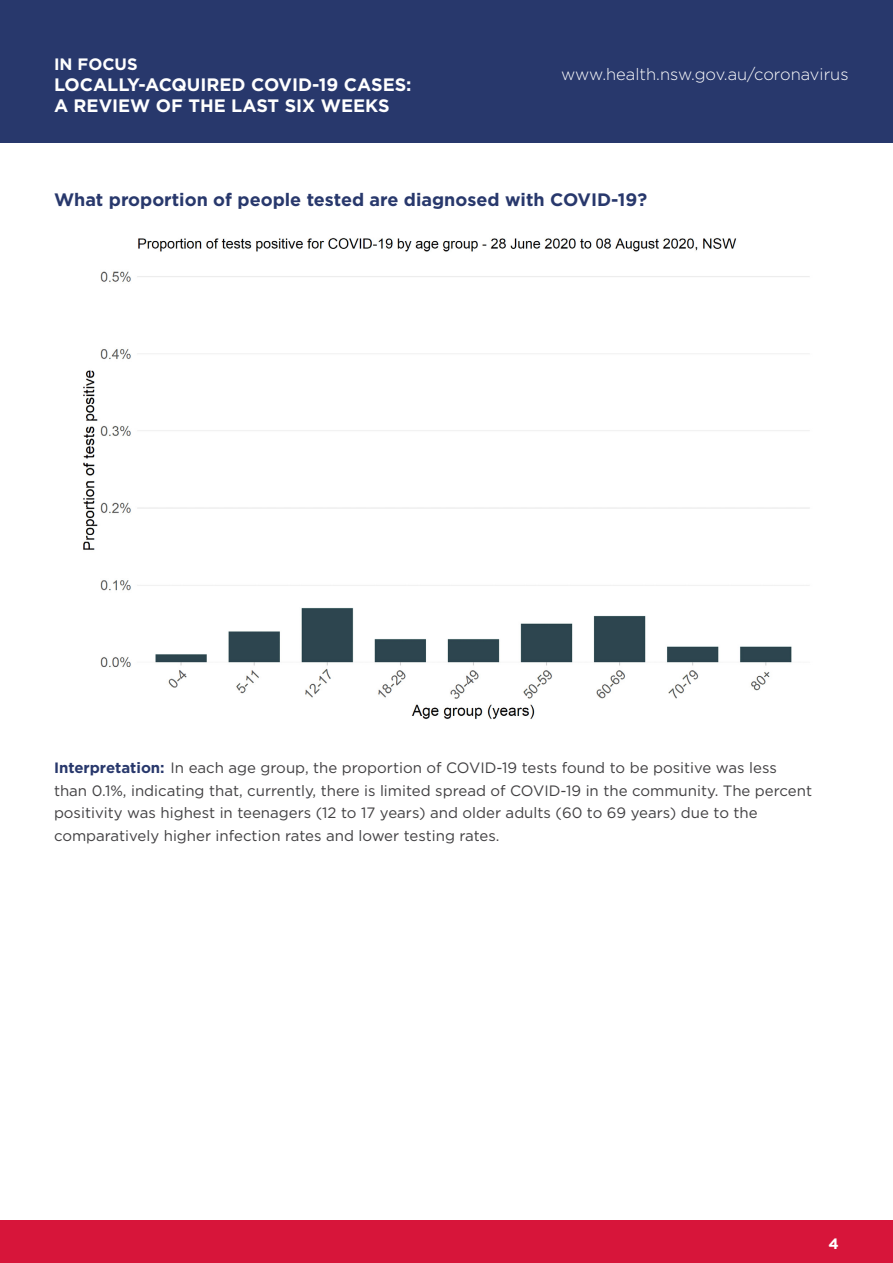
<style>
.page{position:relative;width:893px;height:1263px;background:#fff}
.page>*{position:absolute;margin:0;border:0;box-sizing:border-box;transform-origin:0 0}
.t1{font:700 18px/21px "Gotham";color:#fff}
.t2{font:700 18px "Gotham";color:#28386c}
.t3{font:300 16.5px "Gotham";color:#fff}
.t4{font:700 16.5px "Gotham";color:#fff}
.t5{font:15px/22.5px "Gotham";color:#414042}
.t6{font:700 15px "Gotham";color:#fff}
.s1{font-weight:700;color:#28386c}
</style>
<div class="page">
<div style="left:0;top:1220px;width:893px;height:43px;background:#d7153a"></div>
<div style="left:0;top:0;width:893px;height:143px;background:#28386c"></div>
<img style="left:83px;top:238px;width:727px;height:481px">
<p class="t4" style="left:54px;top:55px;width:85px">IN FOCUS</p>
<p class="t1" style="left:54px;top:74px;width:359px">LOCALLY-ACQUIRED COVID-19 CASES:<br>A REVIEW OF THE LAST SIX WEEKS</p>
<p class="t3" style="left:561px;top:65px;width:289px">www.health.nsw.gov.au/coronavirus</p>
<p class="t2" style="left:54px;top:189px;width:595px">What proportion of people tested are diagnosed with COVID-19?</p>
<p class="t5" style="left:54px;top:757px;width:760px"><span class="s1">Interpretation:</span> In each age group, the proportion of COVID-19 tests found to be positive was less than 0.1%, indicating that, currently, there is limited spread of COVID-19 in the community. The percent positivity was highest in teenagers (12 to 17 years) and older adults (60 to 69 years) due to the comparatively higher infection rates and lower testing rates.</p>
<p class="t6" style="left:829px;top:1235px;width:12px">4</p>
</div>
